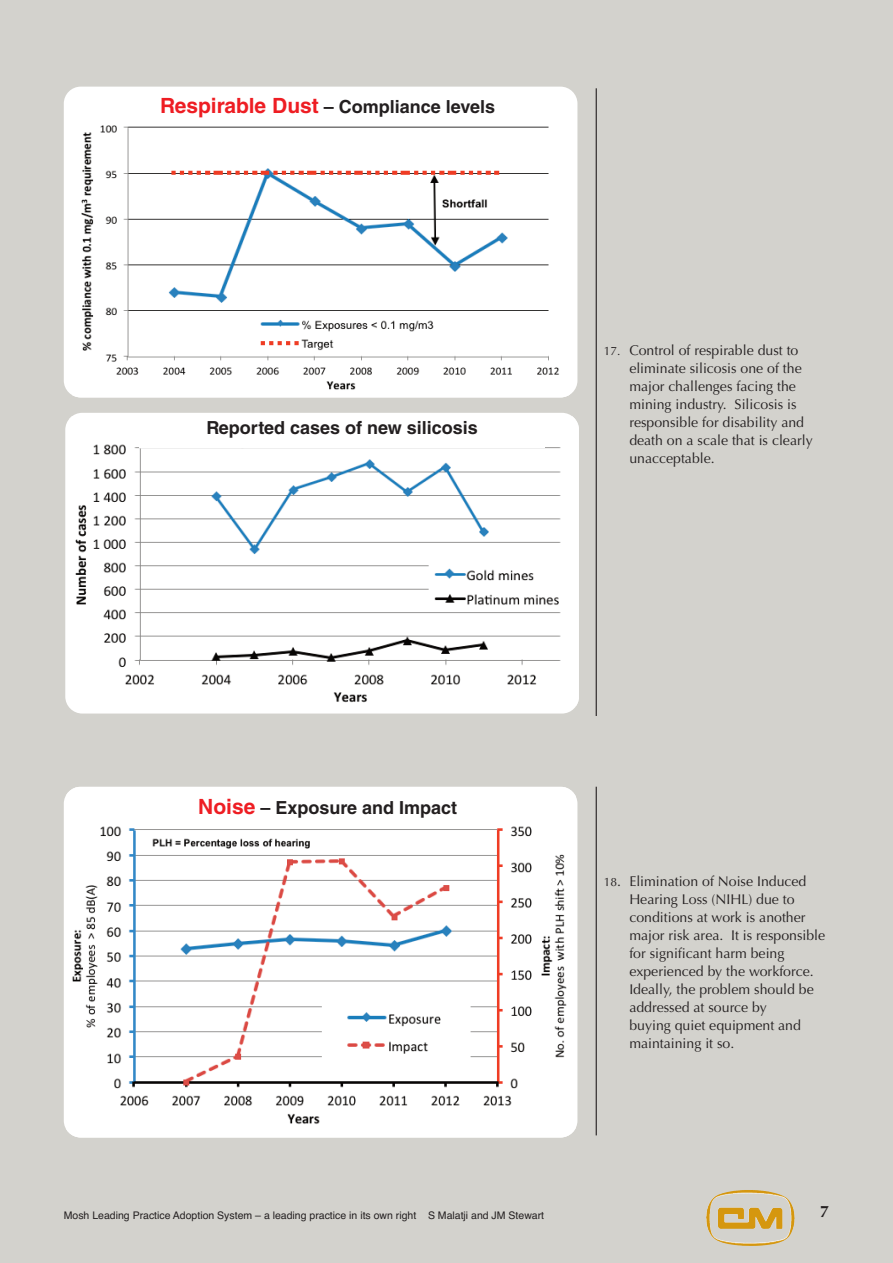
<style>
.page{position:relative;width:893px;height:1263px;background:#d3d2cd}
.page>*{position:absolute;margin:0;border:0;box-sizing:border-box;transform-origin:0 0}
.t1{font:700 18px "Helvetica LT Std";color:#231f20}
.t2{font:700 16.5px "Optima LT Std";color:#231f20}
.t3{font:14.1px/18px "Optima LT Std";color:#231f20}
.t4{font:10.5px "Helvetica";color:#231f20}
.s1{font-size:21px;color:#ee1d23}
.s2{font-size:12px}
</style>
<div class="page">
<img style="left:710px;top:1202px;width:81px;height:41px">
<div style="left:64px;top:87px;width:513px;height:310px;background:#fff;border-radius:17px"></div>
<img style="left:72px;top:125px;width:497px;height:272px">
<img style="left:67px;top:788px;width:509px;height:349px">
<div style="left:65px;top:413px;width:514px;height:300px;background:#fff;border-radius:17px"></div>
<img style="left:70px;top:416px;width:509px;height:290px">
<hr style="left:596px;top:787px;width:1px;height:348px;background:#231f20">
<hr style="left:596px;top:88px;width:1px;height:628px;background:#231f20">
<div style="left:139px;top:414px;width:406px;height:33px;background:#fff"></div>
<div style="left:89px;top:795px;width:477px;height:29px;background:#fff"></div>
<p class="t1" style="left:160px;top:100px;width:337px"><span class="s1">Respirable Dust</span> – Compliance levels</p>
<p class="t1" style="left:206px;top:421px;width:273px">Reported cases of new silicosis</p>
<p class="t3" style="left:629px;top:343px;width:185px;text-indent:-26px"><span class="s2">17.</span> Control of respirable dust to eliminate silicosis one of the major challenges facing the mining industry. Silicosis is responsible for disability and death on a scale that is clearly unacceptable.</p>
<p class="t1" style="left:198px;top:801px;width:260px"><span class="s1">Noise</span> – Exposure and Impact</p>
<p class="t3" style="left:629px;top:874px;width:197px;text-indent:-26px"><span class="s2">18</span>. Elimination of Noise Induced<br>Hearing Loss (NIHL) due to conditions at work is another major risk area. It is responsible for significant harm being experienced by the workforce.<br>Ideally, the problem should be addressed at source by<br>buying quiet equipment and maintaining it so.</p>
<p class="t4" style="left:64px;top:1209px;width:482px">Mosh Leading Practice Adoption System – a leading practice in its own right S Malatji and JM Stewart</p>
<p class="t2" style="left:820px;top:1205px;width:11px">7</p>
</div>
